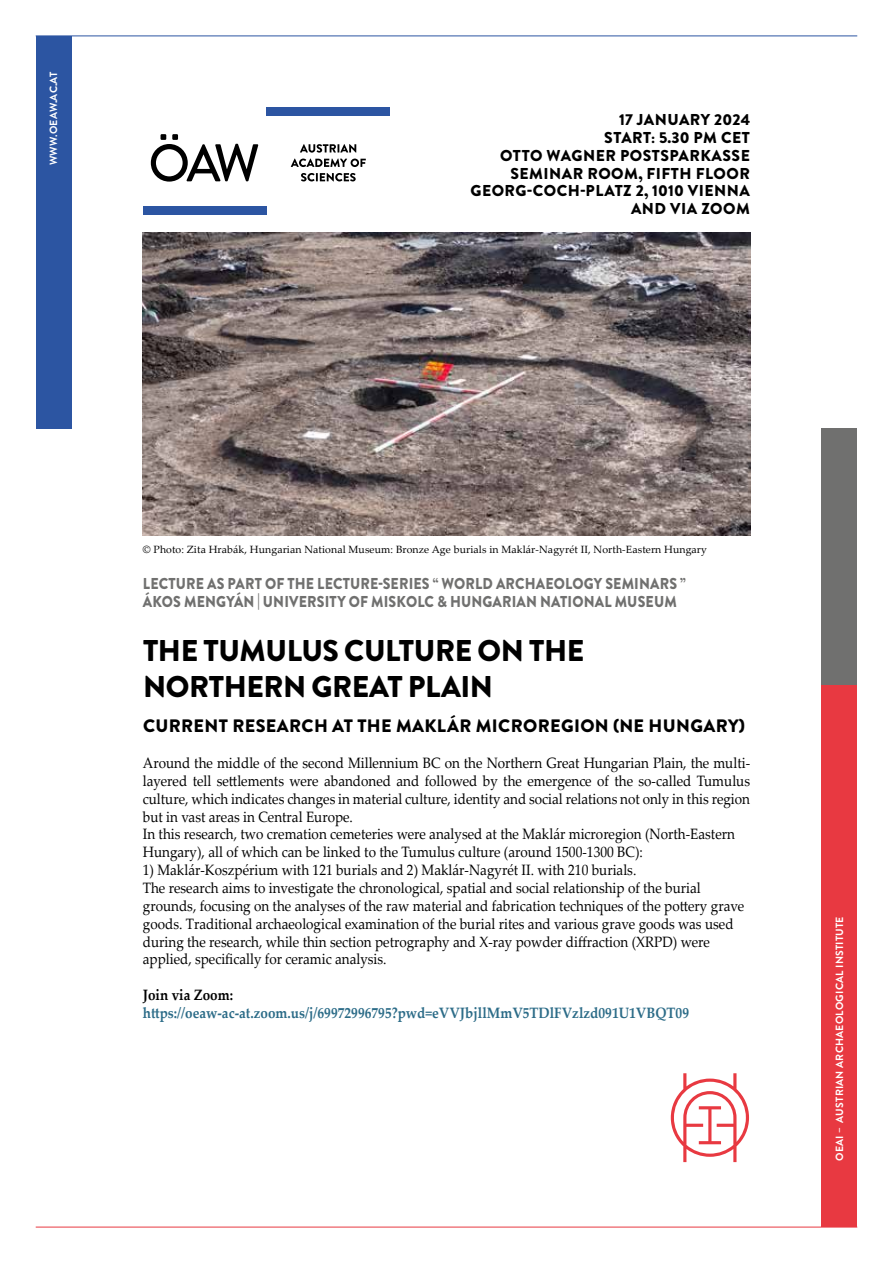
<style>
.page{position:relative;width:893px;height:1263px;background:#fff}
.page>*{position:absolute;margin:0;border:0;box-sizing:border-box;transform-origin:0 0}
.t1{font:900 30px/35.7px "Brandon Grotesque";letter-spacing:-.015em;color:#000}
.t2{font:900 18px "Brandon Grotesque";letter-spacing:.02em;color:#000}
.t3{font:900 15.75px/17.9px "Brandon Grotesque";letter-spacing:.01em;color:#70706f;scale:.9 1}
.t4{font:900 15.75px/17.9px "Brandon Grotesque";letter-spacing:.03em;color:#000;text-align:right}
.t5{font:15px/17.9px "Palatino Linotype";color:#000;scale:.9 1}
.t6{font:700 15px "Palatino Linotype";color:#2c6c88;scale:.9 1}
.t7{font:700 15px "Palatino Linotype";color:#000;scale:.9 1}
.t8{font:10.5px "Palatino Linotype";letter-spacing:.01em;color:#000}
.t9{font:700 10.5px "Brandon Grotesque";letter-spacing:.02em;color:#fff}
</style>
<div class="page">
<img style="left:143px;top:232px;width:607px;height:304px">
<div style="left:36px;top:36px;width:35px;height:393px;background:#2c55a2"></div>
<div style="left:821px;top:685px;width:36px;height:542px;background:#e83941"></div>
<div style="left:821px;top:429px;width:36px;height:256px;background:#70706f"></div>
<hr style="left:36px;top:36px;width:821px;height:1px;background:#2c55a2">
<hr style="left:36px;top:1227px;width:821px;height:1px;background:#e83941">
<div style="left:143px;top:206px;width:124px;height:8px;background:#2c55a2"></div>
<div style="left:267px;top:107px;width:123px;height:8px;background:#2c55a2"></div>
<svg style="left:151px;top:134px;width:107px;height:48px"></svg>
<svg style="left:300px;top:144px;width:56px;height:9px"></svg>
<svg style="left:291px;top:159px;width:75px;height:8px"></svg>
<svg style="left:301px;top:173px;width:55px;height:8px"></svg>
<svg style="left:671px;top:1073px;width:78px;height:89px"></svg>
<p class="t9" style="left:46px;top:165px;width:95px;rotate:-90deg">WWW.OEAW.AC.AT</p>
<p class="t4" style="left:470px;top:111px;width:281px">17 JANUARY 2024<br>START: 5.30 PM CET<br>OTTO WAGNER POSTSPARKASSE<br>SEMINAR ROOM, FIFTH FLOOR<br>GEORG-COCH-PLATZ 2, 1010 VIENNA<br>AND VIA ZOOM</p>
<p class="t8" style="left:143px;top:542px;width:566px">© Photo: Zita Hrabák, Hungarian National Museum: Bronze Age burials in Maklár-Nagyrét II, North-Eastern Hungary</p>
<p class="t3" style="left:143px;top:575px;width:605px">LECTURE AS PART OF THE LECTURE-SERIES “ WORLD ARCHAEOLOGY SEMINARS ”<br>ÁKOS MENGYÁN | UNIVERSITY OF MISKOLC &amp; HUNGARIAN NATIONAL MUSEUM</p>
<h1 class="t1" style="left:143px;top:633px;width:443px">THE TUMULUS CULTURE ON THE<br>NORTHERN GREAT PLAIN</h1>
<p class="t2" style="left:143px;top:713px;width:604px">CURRENT RESEARCH AT THE MAKLÁR MICROREGION (NE HUNGARY)</p>
<p class="t5" style="left:143px;top:753px;width:676px">Around the middle of the second Millennium BC on the Northern Great Hungarian Plain, the multi&shy;layered tell settlements were abandoned and followed by the emergence of the so-called Tumulus culture, which indicates changes in material culture, identity and social relations not only in this region but in vast areas in Central Europe.<br>In this research, two cremation cemeteries were analysed at the Maklár microregion (North-Eastern Hungary), all of which can be linked to the Tumulus culture (around 1500-1300 BC):</p>
<p class="t5" style="left:143px;top:860px;width:670px">1) Maklár-Koszpérium with 121 burials and 2) Maklár-Nagyrét II. with 210 burials.<br>The research aims to investigate the chronological, spatial and social relationship of the burial grounds, focusing on the analyses of the raw material and fabrication techniques of the pottery grave goods. Traditional archaeological examination of the burial rites and various grave goods was used during the research, while thin section petrography and X-ray powder diffraction (XRPD) were applied, specifically for ceramic analysis.</p>
<p class="t7" style="left:143px;top:984px;width:102px">Join via Zoom:</p>
<p class="t6" style="left:143px;top:1002px;width:608px">https://oeaw-ac-at.zoom.us/j/69972996795?pwd=eVVJbjllMmV5TDlFVzlzd091U1VBQT09</p>
<p class="t9" style="left:832px;top:1161px;width:246px;rotate:-90deg">OEAI – AUSTRIAN ARCHAEOLOGICAL INSTITUTE</p>
</div>
